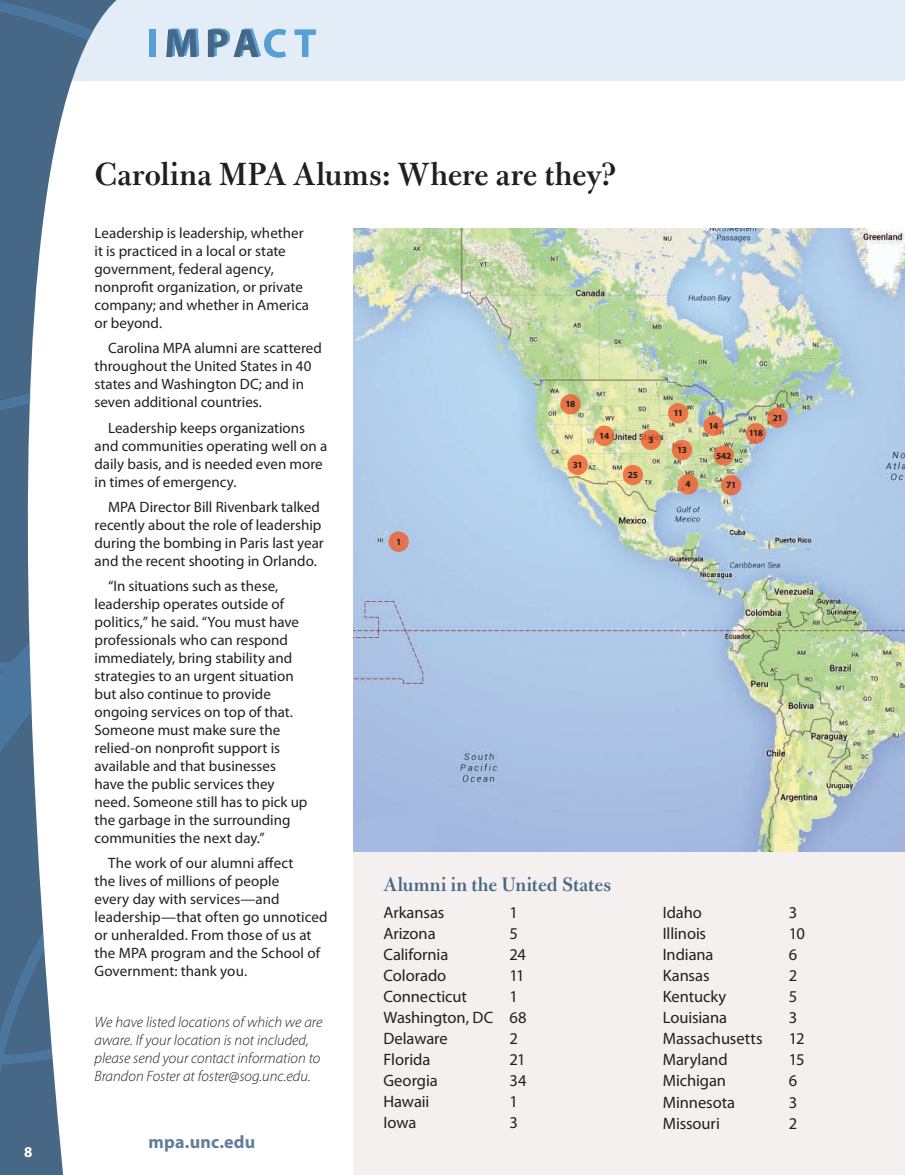
<style>
.page{position:relative;width:905px;height:1175px;background:#fff}
.page>*{position:absolute;margin:0;border:0;box-sizing:border-box;transform-origin:0 0}
.t1{font:600 34.5px "Bulmer MT Std";letter-spacing:.005em;color:#231f20}
.t2{font:600 21px "Bulmer MT Std";letter-spacing:.005em;color:#476787}
.t3{font:700 18px "Myriad Pro";letter-spacing:.01em;color:#627d9b}
.t4{font:16.5px/21px "Myriad Pro";letter-spacing:-.005em;color:#231f20}
.t5{font:15px/18px "Myriad Pro";color:#231f20}
.t6{font:italic 300 15px/18px "Myriad Pro";color:#231f20}
.t7{font:700 15px "Myriad Pro";color:#fff}
.t8{font:700 9.3px "Myriad Pro";letter-spacing:-.05em;color:#231f20}
</style>
<div class="page">
<div style="left:0;top:0;width:904px;height:81px;background:#e3edf7"></div>
<svg style="left:0;top:28px;width:220px;height:1146px"></svg>
<svg style="left:0;top:0;width:117px;height:1153px"></svg>
<div style="left:353px;top:846px;width:551px;height:328px;background:#f4f0f0"></div>
<svg style="left:166px;top:29px;width:150px;height:28px"></svg>
<div style="left:149px;top:30px;width:6px;height:27px;background:#56a0d5"></div>
<img style="left:353px;top:228px;width:551px;height:623px">
<div style="left:560px;top:394px;width:20px;height:20px;background:#e67544;border-radius:50%"></div>
<svg style="left:594px;top:425px;width:20px;height:21px"></svg>
<svg style="left:567px;top:454px;width:21px;height:21px"></svg>
<div style="left:622px;top:465px;width:21px;height:20px;background:#ec7847;border-radius:50%"></div>
<svg style="left:671px;top:440px;width:21px;height:20px"></svg>
<div style="left:668px;top:403px;width:20px;height:20px;background:#ec7848;border-radius:50%"></div>
<svg style="left:677px;top:474px;width:21px;height:20px"></svg>
<div style="left:721px;top:475px;width:20px;height:20px;background:linear-gradient(to right,#e67649,#e07056);border-radius:50%"></div>
<div style="left:713px;top:445px;width:20px;height:20px;background:#e77544;border-radius:50%"></div>
<svg style="left:703px;top:415px;width:20px;height:21px"></svg>
<svg style="left:745px;top:423px;width:21px;height:20px"></svg>
<svg style="left:767px;top:407px;width:20px;height:21px"></svg>
<svg style="left:388px;top:531px;width:21px;height:21px"></svg>
<svg style="left:641px;top:429px;width:20px;height:21px"></svg>
<p class="t7" style="left:24px;top:1141px;width:10px">8</p>
<h1 class="t1" style="left:94px;top:156px;width:523px">Carolina MPA Alums: Where are they?</h1>
<p class="t5" style="left:94px;top:224px;width:216px">Leadership is leadership, whether it is practiced in a local or state government, federal agency, nonprofit organization, or private company; and whether in America or beyond.</p>
<p class="t5" style="left:94px;top:339px;width:229px;text-indent:14px">Carolina MPA alumni are scattered throughout the United States in 40 states and Washington DC; and in seven additional countries.</p>
<p class="t5" style="left:94px;top:418px;width:234px;text-indent:14px">Leadership keeps organizations and communities operating well on a daily basis, and is needed even more in times of emergency.</p>
<p class="t5" style="left:94px;top:497px;width:231px;text-indent:14px">MPA Director Bill Rivenbark talked recently about the role of leadership during the bombing in Paris last year and the recent shooting in Orlando.</p>
<p class="t5" style="left:94px;top:577px;width:214px;text-indent:14px">“In situations such as these, leadership operates outside of politics,” he said. “You must have professionals who can respond immediately, bring stability and strategies to an urgent situation but also continue to provide ongoing services on top of that.<br>Someone must make sure the relied-on nonprofit support is available and that businesses have the public services they need. Someone still has to pick up the garbage in the surrounding communities the next day.”</p>
<p class="t5" style="left:94px;top:854px;width:234px;text-indent:14px">The work of our alumni affect<br>the lives of millions of people<br>every day with services—and leadership—that often go unnoticed or unheralded. From those of us at the MPA program and the School of<br>Government: thank you.</p>
<p class="t6" style="left:94px;top:1013px;width:229px">We have listed locations of which we are aware. If your location is not included, please send your contact information to Brandon Foster at foster@sog.unc.edu.</p>
<p class="t8" style="left:565px;top:398px;width:11px">18</p>
<p class="t8" style="left:599px;top:429px;width:12px">14</p>
<p class="t8" style="left:572px;top:458px;width:11px">31</p>
<p class="t8" style="left:396px;top:535px;width:7px">1</p>
<h2 class="t2" style="left:383px;top:872px;width:229px">Alumni in the United States</h2>
<p class="t4" style="left:383px;top:902px;width:62px">Arkansas</p>
<p class="t4" style="left:509px;top:902px;width:10px">1</p>
<p class="t4" style="left:383px;top:923px;width:54px">Arizona</p>
<p class="t4" style="left:509px;top:923px;width:10px">5</p>
<p class="t4" style="left:383px;top:944px;width:66px">California</p>
<p class="t4" style="left:509px;top:944px;width:18px">24</p>
<p class="t4" style="left:383px;top:965px;width:64px">Colorado</p>
<p class="t4" style="left:509px;top:965px;width:17px">11</p>
<p class="t4" style="left:383px;top:986px;width:85px">Connecticut</p>
<p class="t4" style="left:383px;top:986px;width:145px;text-indent:126px">1<br>Washington, DC 68<br>Delaware</p>
<p class="t4" style="left:509px;top:1028px;width:10px">2</p>
<p class="t4" style="left:383px;top:1049px;width:48px">Florida</p>
<p class="t4" style="left:509px;top:1049px;width:18px">21</p>
<p class="t4" style="left:383px;top:1070px;width:56px">Georgia</p>
<p class="t4" style="left:509px;top:1070px;width:18px">34</p>
<p class="t4" style="left:383px;top:1091px;width:47px">Hawaii</p>
<p class="t4" style="left:509px;top:1091px;width:10px">1</p>
<p class="t4" style="left:383px;top:1112px;width:34px">Iowa</p>
<p class="t4" style="left:509px;top:1112px;width:10px">3</p>
<p class="t3" style="left:148px;top:1130px;width:108px">mpa.unc.edu</p>
<p class="t8" style="left:648px;top:433px;width:7px">3</p>
<p class="t8" style="left:627px;top:469px;width:12px">25</p>
<p class="t8" style="left:673px;top:407px;width:11px">11</p>
<p class="t8" style="left:677px;top:444px;width:11px">13</p>
<p class="t8" style="left:708px;top:419px;width:11px">14</p>
<p class="t8" style="left:716px;top:449px;width:17px">542</p>
<p class="t8" style="left:685px;top:478px;width:7px">4</p>
<p class="t8" style="left:726px;top:479px;width:12px">71</p>
<p class="t8" style="left:748px;top:427px;width:16px">118</p>
<p class="t8" style="left:772px;top:411px;width:11px">21</p>
<p class="t4" style="left:662px;top:902px;width:41px">Idaho</p>
<p class="t4" style="left:788px;top:902px;width:10px">3</p>
<p class="t4" style="left:662px;top:923px;width:45px">Illinois</p>
<p class="t4" style="left:788px;top:923px;width:18px">10</p>
<p class="t4" style="left:662px;top:944px;width:52px">Indiana</p>
<p class="t4" style="left:788px;top:944px;width:10px">6</p>
<p class="t4" style="left:662px;top:965px;width:48px">Kansas</p>
<p class="t4" style="left:788px;top:965px;width:10px">2</p>
<p class="t4" style="left:662px;top:986px;width:65px">Kentucky</p>
<p class="t4" style="left:788px;top:986px;width:10px">5</p>
<p class="t4" style="left:662px;top:1007px;width:66px">Louisiana</p>
<p class="t4" style="left:788px;top:1007px;width:10px">3</p>
<p class="t4" style="left:662px;top:1028px;width:101px">Massachusetts</p>
<p class="t4" style="left:788px;top:1028px;width:17px">12</p>
<p class="t4" style="left:662px;top:1049px;width:66px">Maryland</p>
<p class="t4" style="left:788px;top:1049px;width:17px">15</p>
<p class="t4" style="left:662px;top:1070px;width:65px">Michigan</p>
<p class="t4" style="left:788px;top:1070px;width:10px">6</p>
<p class="t4" style="left:662px;top:1091px;width:74px">Minnesota</p>
<p class="t4" style="left:788px;top:1091px;width:10px">3</p>
<p class="t4" style="left:662px;top:1112px;width:59px">Missouri</p>
<p class="t4" style="left:788px;top:1112px;width:10px">2</p>
</div>
